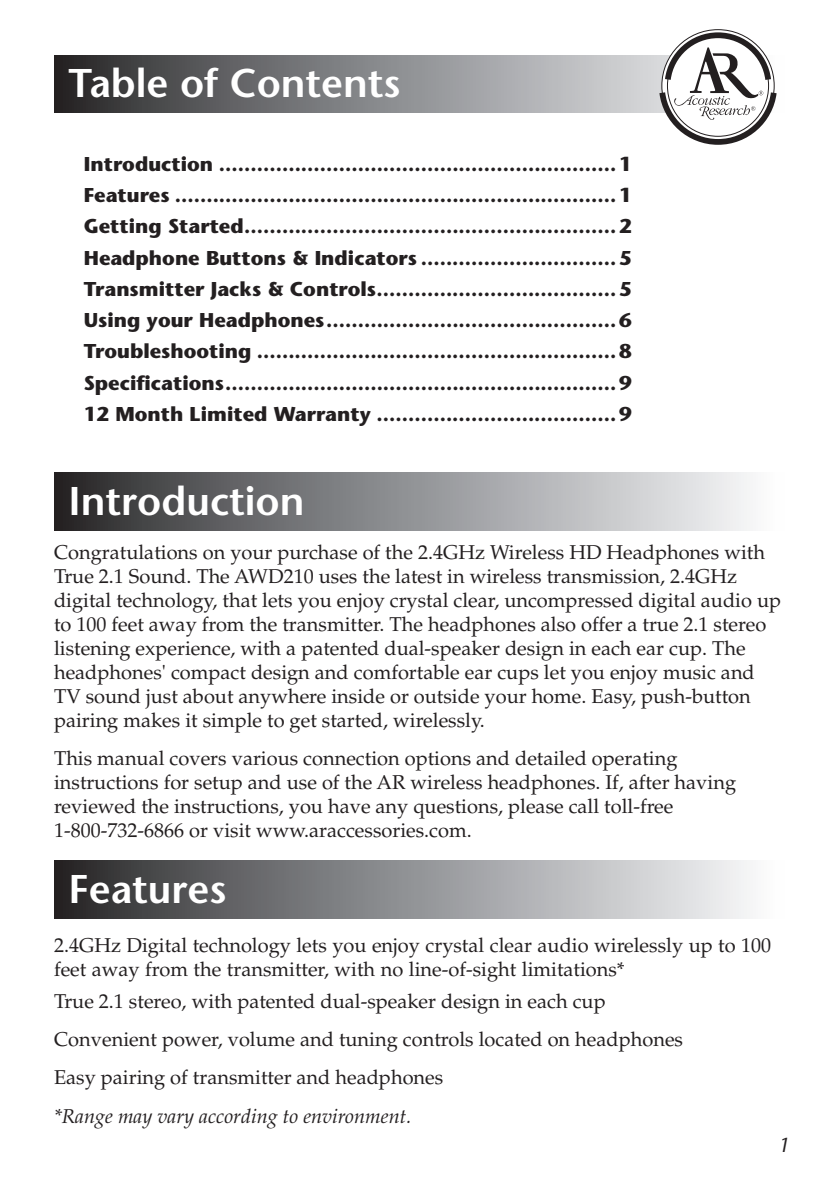
<style>
.page{position:relative;width:840px;height:1191px;background:#fff}
.page>*{position:absolute;margin:0;border:0;box-sizing:border-box;transform-origin:0 0}
.t1{font:600 40px "Stone Sans";color:#fff}
.t2{font:20px/24px "Palatino";color:#231f20}
.t3{font:700 20px/31.2px "Stone Sans";color:#231f20;text-align:justify}
.t4{font:italic 20px "Palatino";color:#231f20}
</style>
<div class="page">
<svg style="left:54px;top:55px;width:723px;height:58px"></svg>
<svg style="left:659px;top:30px;width:117px;height:115px"></svg>
<div style="left:54px;top:472px;width:730px;height:58px;background:linear-gradient(to right,#2a2a2d,#fdfeff)"></div>
<div style="left:54px;top:860px;width:730px;height:58px;background:linear-gradient(to right,#2a2a2d,#fdfeff)"></div>
<h1 class="t1" style="left:68px;top:59px;width:333px">Table of Contents</h1>
<p class="t3" style="left:84px;top:148px;width:549px">Introduction ...............................................................1<br>Features ......................................................................1<br>Getting Started...........................................................2<br>Headphone Buttons &amp; Indicators ...............................5<br>Transmitter Jacks &amp; Controls......................................5<br>Using your Headphones..............................................6<br>Troubleshooting .........................................................8<br>Specifications..............................................................9<br>12 Month Limited Warranty ......................................9</p>
<h1 class="t1" style="left:68px;top:477px;width:237px">Introduction</h1>
<p class="t2" style="left:54px;top:540px;width:728px">Congratulations on your purchase of the 2.4GHz Wireless HD Headphones with True 2.1 Sound. The AWD210 uses the latest in wireless transmission, 2.4GHz digital technology, that lets you enjoy crystal clear, uncompressed digital audio up to 100 feet away from the transmitter. The headphones also offer a true 2.1 stereo listening experience, with a patented dual-speaker design in each ear cup. The headphones' compact design and comfortable ear cups let you enjoy music and TV sound just about anywhere inside or outside your home. Easy, push-button pairing makes it simple to get started, wirelessly.</p>
<p class="t2" style="left:54px;top:747px;width:683px">This manual covers various connection options and detailed operating instructions for setup and use of the AR wireless headphones. If, after having reviewed the instructions, you have any questions, please call toll-free 1-800-732-6866 or visit www.araccessories.com.</p>
<h1 class="t1" style="left:68px;top:864px;width:159px">Features</h1>
<p class="t2" style="left:54px;top:933px;width:718px">2.4GHz Digital technology lets you enjoy crystal clear audio wirelessly up to 100 feet away from the transmitter, with no line-of-sight limitations*</p>
<p class="t2" style="left:54px;top:982px;width:630px;line-height:38.4px">True 2.1 stereo, with patented dual-speaker design in each cup<br>Convenient power, volume and tuning controls located on headphones<br>Easy pairing of transmitter and headphones</p>
<p class="t4" style="left:54px;top:1104px;width:359px">*Range may vary according to environment.</p>
</div>
